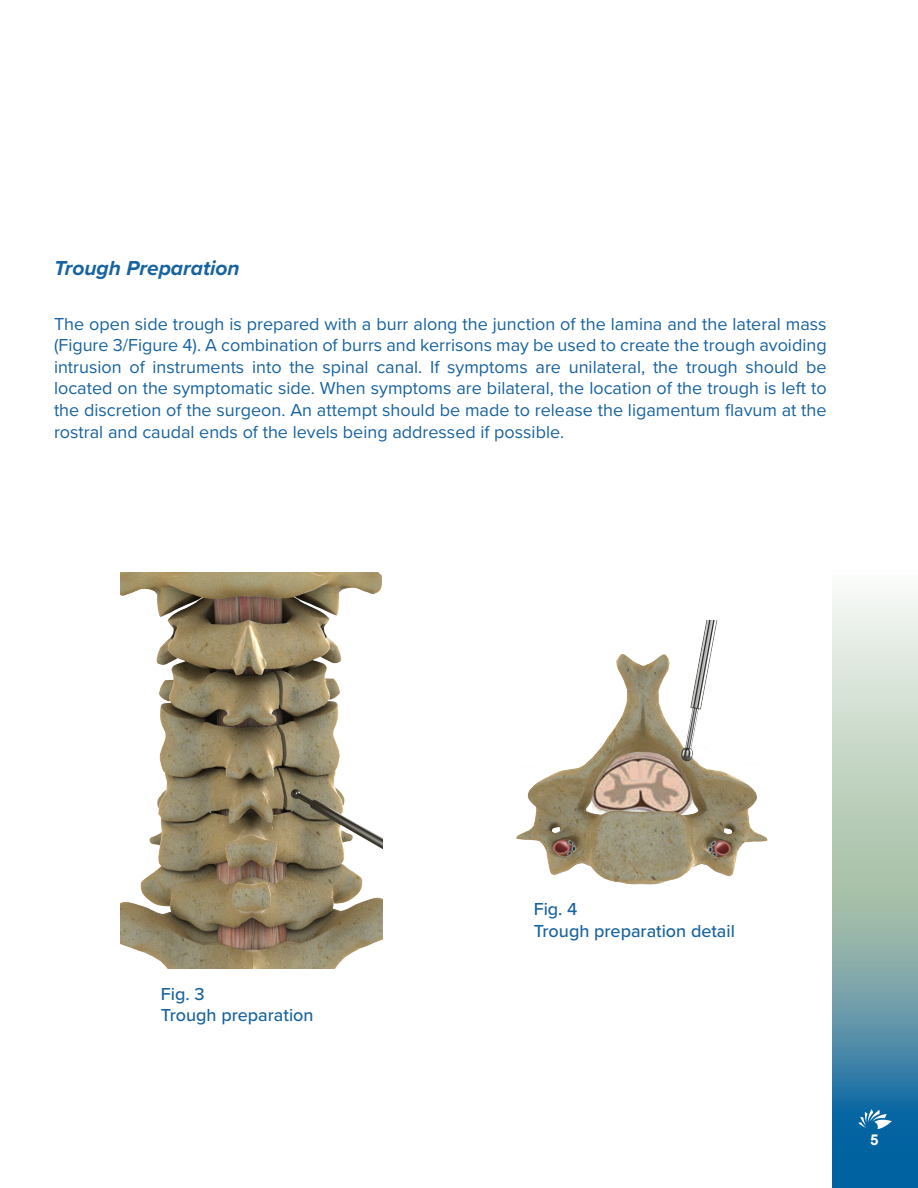
<style>
.page{position:relative;width:918px;height:1188px;background:#fff}
.page>*{position:absolute;margin:0;border:0;box-sizing:border-box;transform-origin:0 0}
.t1{font:italic 700 21px "Proxima Nova";color:#1863a1}
.t2{font:18px/21.6px "Proxima Nova";color:#1863a1;text-align:justify}
.t3{font:500 18px/21.6px "Proxima Nova";color:#1863a1}
.t4{font:700 15px "Arial";color:#fff}
</style>
<div class="page">
<svg style="left:120px;top:572px;width:798px;height:616px"></svg>
<img style="left:121px;top:572px;width:261px;height:397px">
<img style="left:458px;top:620px;width:369px;height:301px">
<p class="t1" style="left:54px;top:252px;width:187px">Trough Preparation</p>
<p class="t2" style="left:54px;top:312px;width:774px">The open side trough is prepared with a burr along the junction of the lamina and the lateral mass (Figure 3/Figure 4). A combination of burrs and kerrisons may be used to create the trough avoiding intrusion of instruments into the spinal canal. If symptoms are unilateral, the trough should be located on the symptomatic side. When symptoms are bilateral, the location of the trough is left to the discretion of the surgeon. An attempt should be made to release the ligamentum flavum at the rostral and caudal ends of the levels being addressed if possible.</p>
<p class="t3" style="left:161px;top:982px;width:154px">Fig. 3<br>Trough preparation</p>
<p class="t3" style="left:534px;top:898px;width:203px">Fig. 4<br>Trough preparation detail</p>
<p class="t4" style="left:870px;top:1130px;width:10px">5</p>
</div>
